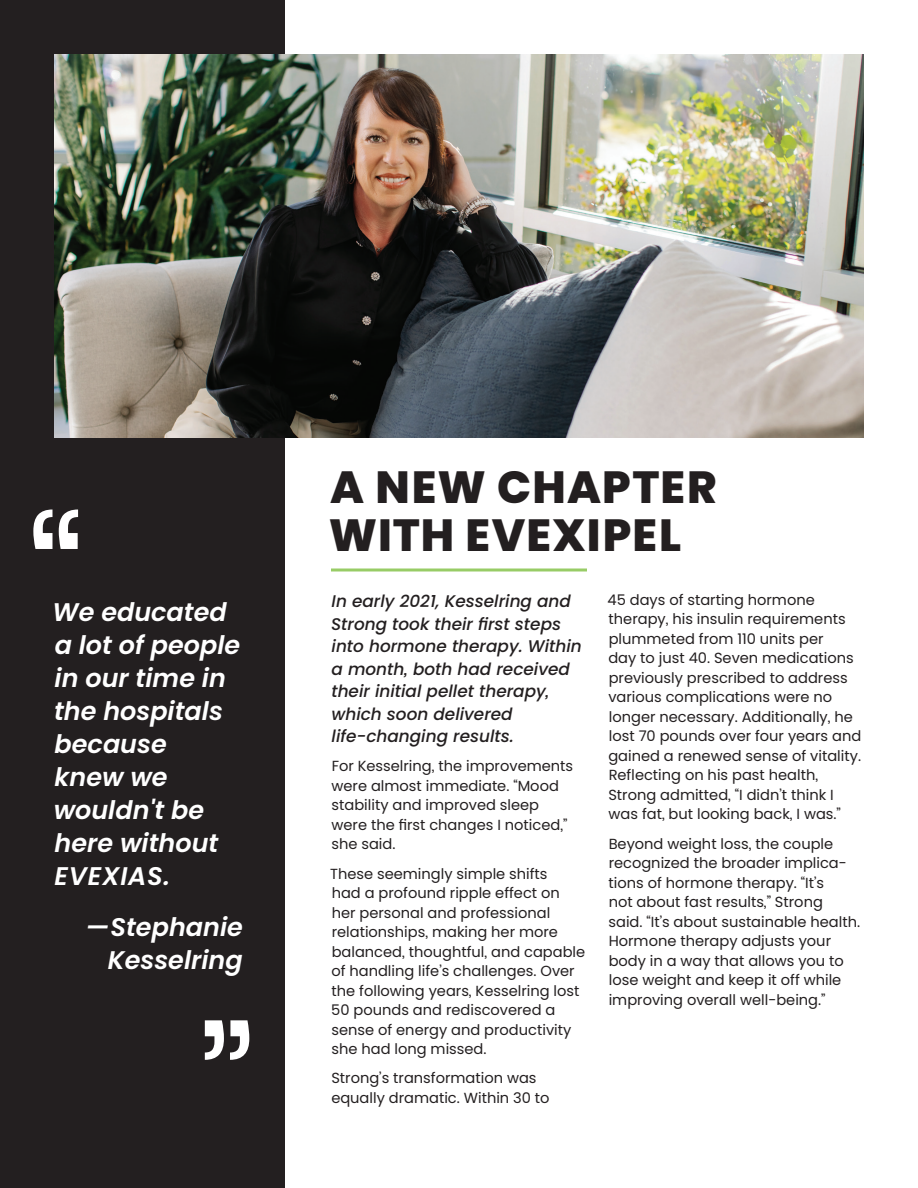
<style>
.page{position:relative;width:918px;height:1188px;background:#fff}
.page>*{position:absolute;margin:0;border:0;box-sizing:border-box;transform-origin:0 0}
.t1{font:300 210px "Poppins";color:#fff}
.t2{font:800 45px/48px "Poppins";letter-spacing:.025em;color:#231f20}
.PULL_QUOTE_-_Out_of_Text{font:italic 600 25.5px/33px "Poppins";color:#fff}
.Body_Copy{font:italic 500 16.8px/22.5px "Poppins";color:#231f20}
.Body_Copy-2{font:14.7px/19.5px "Poppins";color:#231f20}
</style>
<div class="page">
<div style="left:0;top:0;width:284px;height:1188px;background:#231f20"></div>
<svg style="left:331px;top:568px;width:256px;height:4px"></svg>
<img style="left:54px;top:54px;width:810px;height:384px">
<p class="t1" style="left:27px;top:476px;width:58px">“</p>
<p class="PULL_QUOTE_-_Out_of_Text" style="left:53px;top:595px;width:189px">We educated a lot of people in our time in the hospitals because<br>knew we wouldn't be here without<br>EVEXIAS.</p>
<p class="PULL_QUOTE_-_Out_of_Text" style="left:86px;top:910px;width:159px;text-align:right">—Stephanie<br>Kesselring</p>
<p class="t1" style="left:199px;top:987px;width:58px">”</p>
<p class="t2" style="left:329px;top:463px;width:390px">A NEW CHAPTER<br>WITH EVEXIPEL</p>
<p class="Body_Copy" style="left:331px;top:590px;width:252px">In early 2021, Kesselring and<br>Strong took their first steps into hormone therapy. Within a month, both had received their initial pellet therapy, which soon delivered life-changing results.</p>
<p class="Body_Copy-2" style="left:331px;top:757px;width:243px">For Kesselring, the improvements were almost immediate. “Mood stability and improved sleep were the first changes I noticed,” she said.</p>
<p class="Body_Copy-2" style="left:330px;top:864px;width:257px">These seemingly simple shifts<br>had a profound ripple effect on her personal and professional relationships, making her more balanced, thoughtful, and capable of handling life’s challenges. Over the following years, Kesselring lost<br>50 pounds and rediscovered a sense of energy and productivity she had long missed.</p>
<p class="Body_Copy-2" style="left:331px;top:1069px;width:220px">Strong’s transformation was equally dramatic. Within 30 to</p>
<p class="Body_Copy-2" style="left:608px;top:590px;width:255px">45 days of starting hormone therapy, his insulin requirements plummeted from 110 units per<br>day to just 40. Seven medications previously prescribed to address various complications were no longer necessary. Additionally, he lost 70 pounds over four years and gained a renewed sense of vitality.<br>Reflecting on his past health,<br>Strong admitted, “I didn’t think I was fat, but looking back, I was.”</p>
<p class="Body_Copy-2" style="left:608px;top:834px;width:253px">Beyond weight loss, the couple recognized the broader implica&shy;tions of hormone therapy. “It’s<br>not about fast results,” Strong said. “It’s about sustainable health.<br>Hormone therapy adjusts your body in a way that allows you to lose weight and keep it off while improving overall well-being.”</p>
</div>
